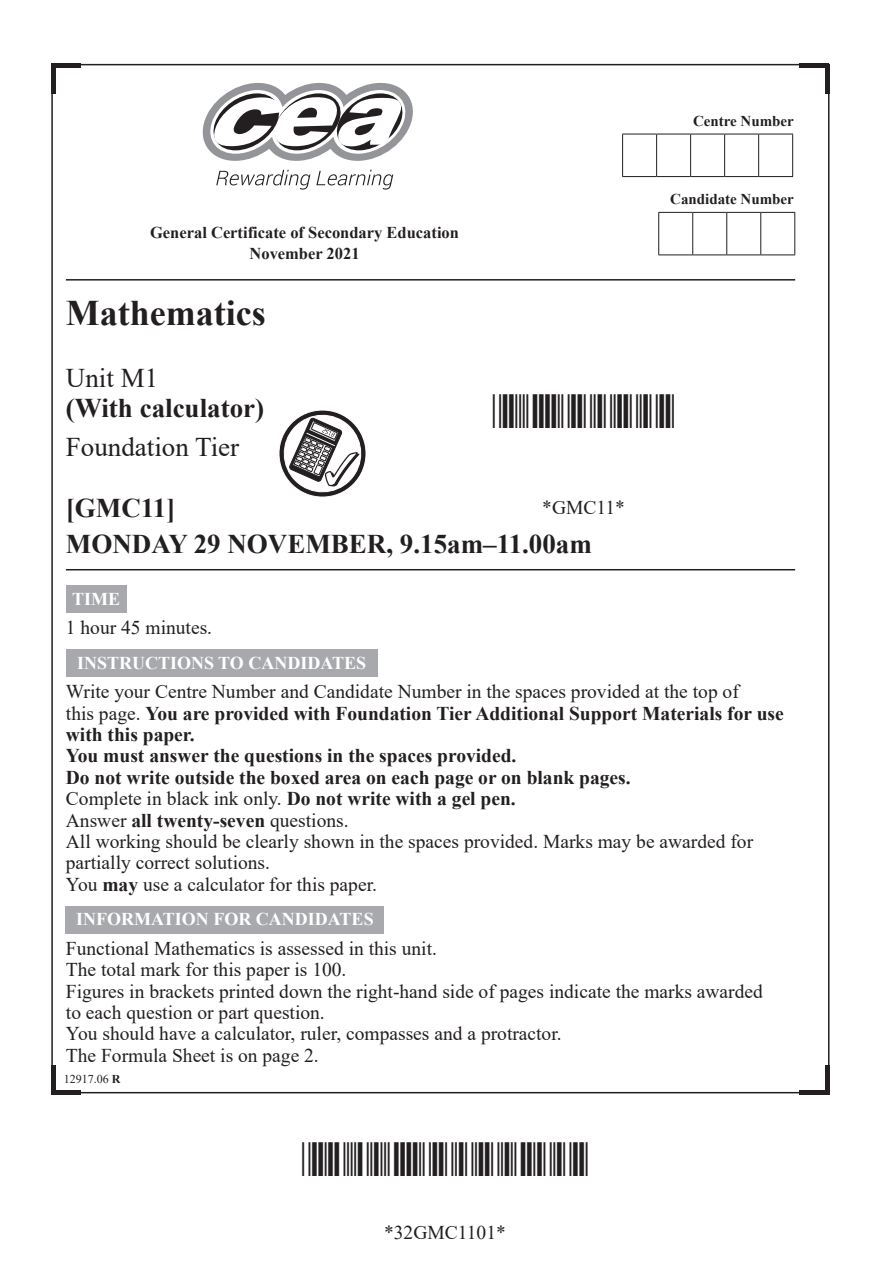
<style>
.page{position:relative;width:893px;height:1263px;background:#fff}
.page>*{position:absolute;margin:0;border:0;box-sizing:border-box;transform-origin:0 0}
.Normal_Text{font:700 36px "Times New Roman";color:#231f20}
.Normal_Text-2{font:700 27px "Times New Roman";color:#231f20}
.Normal_Text-3{font:27px "Times New Roman";color:#231f20}
.Normal_Text-4{font:19.5px/21.3px "Times New Roman";color:#231f20}
.Normal_Text-5{font:700 19.5px/21.3px "Times New Roman";color:#231f20}
.t1{font:700 18px "Times New Roman";color:#fff}
.t2{font:700 16.5px "Times New Roman";color:#231f20}
.t3{font:700 15px "Times New Roman";color:#231f20}
.t4{font:12px "Times New Roman";color:#231f20}
.s1{font-weight:400}
.s2{font-weight:700}
</style>
<div class="page">
<hr style="left:66px;top:569px;width:729px;height:1px;background:#231f20">
<hr style="left:66px;top:279px;width:729px;height:2px;background:#231f20">
<svg style="left:623px;top:135px;width:137px;height:41px"></svg>
<hr style="left:622px;top:134px;width:35px;height:1px;background:#231f20">
<hr style="left:622px;top:134px;width:1px;height:42px;background:#231f20">
<hr style="left:657px;top:134px;width:34px;height:1px;background:#231f20">
<hr style="left:656px;top:134px;width:1px;height:42px;background:#231f20">
<hr style="left:691px;top:134px;width:34px;height:1px;background:#231f20">
<hr style="left:690px;top:134px;width:1px;height:42px;background:#231f20">
<hr style="left:725px;top:134px;width:34px;height:1px;background:#231f20">
<hr style="left:724px;top:134px;width:1px;height:42px;background:#231f20">
<hr style="left:759px;top:134px;width:34px;height:1px;background:#231f20">
<hr style="left:758px;top:134px;width:1px;height:42px;background:#231f20">
<hr style="left:792px;top:134px;width:1px;height:42px;background:#231f20">
<hr style="left:622px;top:176px;width:35px;height:1px;background:#231f20">
<hr style="left:657px;top:176px;width:34px;height:1px;background:#231f20">
<hr style="left:691px;top:176px;width:34px;height:1px;background:#231f20">
<hr style="left:725px;top:176px;width:34px;height:1px;background:#231f20">
<hr style="left:759px;top:176px;width:34px;height:1px;background:#231f20">
<svg style="left:659px;top:213px;width:135px;height:42px"></svg>
<hr style="left:658px;top:212px;width:35px;height:1px;background:#231f20">
<hr style="left:658px;top:213px;width:1px;height:42px;background:#231f20">
<hr style="left:693px;top:212px;width:34px;height:1px;background:#231f20">
<hr style="left:692px;top:213px;width:1px;height:42px;background:#231f20">
<hr style="left:727px;top:212px;width:34px;height:1px;background:#231f20">
<hr style="left:726px;top:213px;width:1px;height:42px;background:#231f20">
<hr style="left:761px;top:212px;width:34px;height:1px;background:#231f20">
<hr style="left:760px;top:213px;width:1px;height:42px;background:#231f20">
<hr style="left:794px;top:213px;width:1px;height:42px;background:#231f20">
<hr style="left:658px;top:255px;width:35px;height:1px;background:#231f20">
<hr style="left:693px;top:255px;width:34px;height:1px;background:#231f20">
<hr style="left:727px;top:255px;width:34px;height:1px;background:#231f20">
<hr style="left:761px;top:255px;width:34px;height:1px;background:#231f20">
<svg style="left:279px;top:410px;width:87px;height:87px"></svg>
<div style="left:66px;top:586px;width:60px;height:27px;background:#a8a9ad"></div>
<div style="left:66px;top:650px;width:311px;height:27px;background:#a8a9ad"></div>
<div style="left:66px;top:906px;width:318px;height:27px;background:#a8a9ad"></div>
<hr style="left:51px;top:1064px;width:4px;height:30px;background:#231f20">
<hr style="left:51px;top:1090px;width:30px;height:4px;background:#231f20">
<hr style="left:51px;top:64px;width:30px;height:4px;background:#231f20">
<hr style="left:51px;top:64px;width:4px;height:30px;background:#231f20">
<hr style="left:799px;top:1090px;width:30px;height:4px;background:#231f20">
<hr style="left:825px;top:1064px;width:4px;height:30px;background:#231f20">
<hr style="left:825px;top:64px;width:4px;height:30px;background:#231f20">
<hr style="left:799px;top:64px;width:30px;height:4px;background:#231f20">
<svg style="left:216px;top:170px;width:94px;height:20px"></svg>
<svg style="left:316px;top:170px;width:77px;height:20px"></svg>
<svg style="left:203px;top:83px;width:210px;height:78px"></svg>
<p class="t3" style="left:693px;top:110px;width:102px">Centre Number</p>
<p class="t2" style="left:150px;top:221px;width:310px">General Certificate of Secondary Education</p>
<p class="t2" style="left:249px;top:242px;width:112px">November 2021</p>
<p class="Normal_Text" style="left:66px;top:287px;width:201px">Mathematics</p>
<p class="Normal_Text-3" style="left:66px;top:358px;width:94px">Unit M1</p>
<p class="Normal_Text-2" style="left:66px;top:388px;width:200px">(With calculator)</p>
<p class="Normal_Text-3" style="left:66px;top:427px;width:175px">Foundation Tier</p>
<p class="Normal_Text-2" style="left:66px;top:489px;width:111px">[GMC11]</p>
<p class="Normal_Text-2" style="left:66px;top:525px;width:527px">MONDAY 29 NOVEMBER, 9.15am–11.00am</p>
<p class="Normal_Text-4" style="left:542px;top:496px;width:84px">*GMC11*</p>
<p class="t3" style="left:670px;top:188px;width:125px">Candidate Number</p>
<p class="t1" style="left:72px;top:586px;width:50px">TIME</p>
<p class="Normal_Text-4" style="left:66px;top:616px;width:148px">1 hour 45 minutes.</p>
<p class="t1" style="left:77px;top:650px;width:291px">INSTRUCTIONS TO CANDIDATES</p>
<p class="Normal_Text-5" style="left:66px;top:680px;width:719px"><span class="s1">Write your Centre Number and Candidate Number in the spaces provided at the top of<br>this page.</span> You are provided with Foundation Tier Additional Support Materials for use with this paper.</p>
<p class="Normal_Text-5" style="left:66px;top:745px;width:566px">You must answer the questions in the spaces provided.<br>Do not write outside the boxed area on each page or on blank pages.</p>
<p class="Normal_Text-4" style="left:66px;top:787px;width:451px">Complete in black ink only. <span class="s2">Do not write with a gel pen.</span></p>
<p class="Normal_Text-4" style="left:66px;top:809px;width:284px">Answer <span class="s2">all twenty-seven</span> questions.</p>
<p class="Normal_Text-4" style="left:66px;top:830px;width:689px">All working should be clearly shown in the spaces provided. Marks may be awarded for partially correct solutions.</p>
<p class="Normal_Text-4" style="left:66px;top:873px;width:313px">You <span class="s2">may</span> use a calculator for this paper.</p>
<p class="t1" style="left:76px;top:906px;width:299px">INFORMATION FOR CANDIDATES</p>
<p class="Normal_Text-4" style="left:66px;top:937px;width:373px">Functional Mathematics is assessed in this unit.</p>
<p class="Normal_Text-4" style="left:66px;top:958px;width:282px">The total mark for this paper is 100.</p>
<p class="Normal_Text-4" style="left:66px;top:980px;width:698px">Figures in brackets printed down the right-hand side of pages indicate the marks awarded to each question or part question.</p>
<p class="Normal_Text-4" style="left:66px;top:1022px;width:497px">You should have a calculator, ruler, compasses and a protractor.</p>
<p class="Normal_Text-4" style="left:66px;top:1044px;width:254px">The Formula Sheet is on page 2.</p>
<p class="t4" style="left:64px;top:1070px;width:58px">12917.06 <span class="s2">R</span></p>
<p class="Normal_Text-4" style="left:384px;top:1221px;width:123px">*32GMC1101*</p>
</div>
